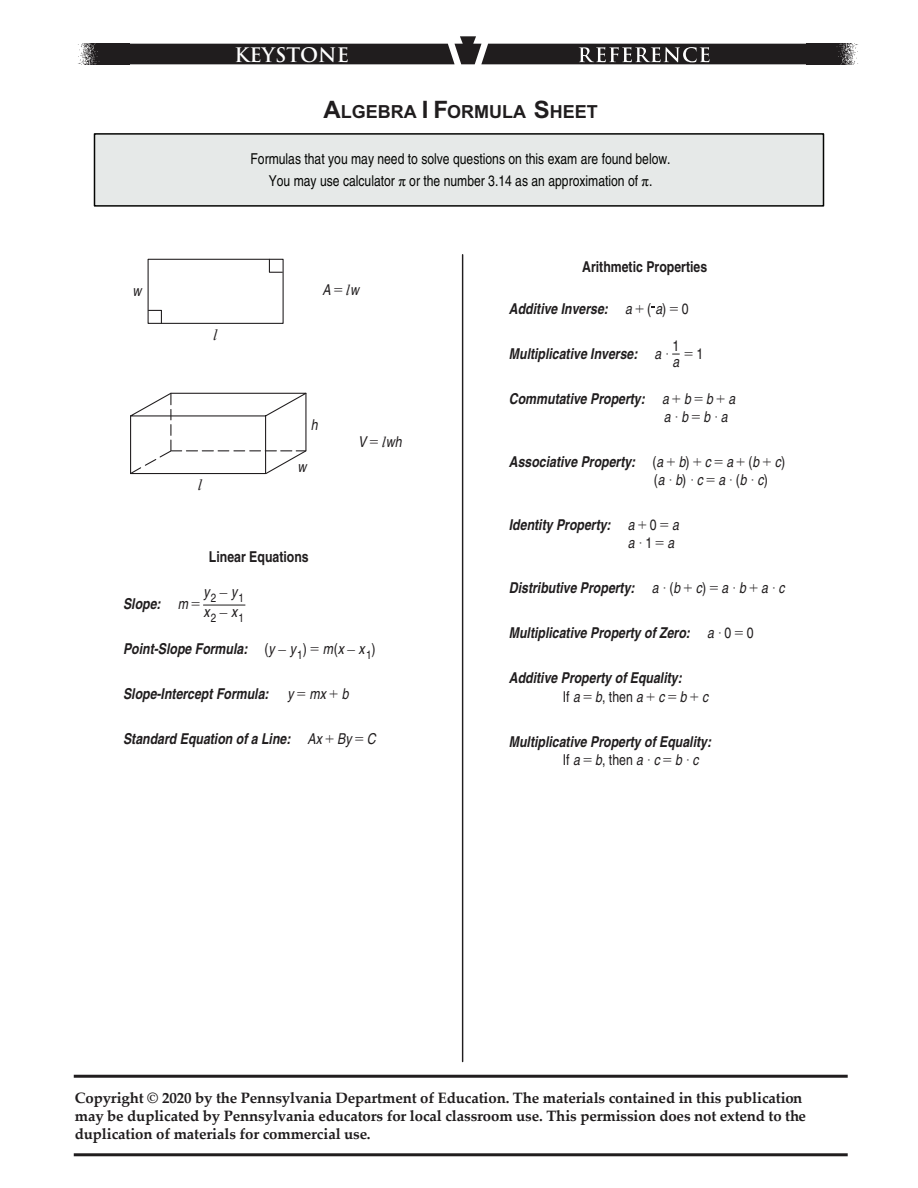
<style>
.page{position:relative;width:918px;height:1188px;background:#fff}
.page>*{position:absolute;margin:0;border:0;box-sizing:border-box;transform-origin:0 0}
.t1{font:700 19.5px "Trajan Pro";color:#fff}
.t2{font:700 18px "Arial MT Std";color:#201d1e}
.t3{font:italic 15.3px "Times New Roman";color:#201d1e}
.t4{font:italic 700 condensed 15px/18.1px "Helvetica";color:#201d1e}
.t5{font:700 15px/18px "Palatino Linotype";letter-spacing:-.01em;color:#201d1e}
.t6{font:condensed 15px/21.9px "Helvetica";color:#040503;text-align:center}
.t7{font:700 condensed 15px "Helvetica";color:#201d1e}
.t8{font:italic condensed 15px/19.6px "Helvetica";color:#201d1e}
.t9{font:condensed 15px "Helvetica";color:#201d1e}
.s1{font-size:24px}
.s2{font-family:"Times New Roman";font-stretch:normal}
.s3{font-family:"Times New Roman";font-style:normal;font-stretch:normal}
.s4{font-weight:400}
.s5{font-family:"Times New Roman";font-weight:400;font-style:normal;font-stretch:normal}
.s6{font-weight:400;font-style:normal}
</style>
<div class="page">
<hr style="left:462px;top:255px;width:1px;height:807px;background:#201d1e">
<div style="left:148px;top:259px;width:136px;height:65px;border:1px solid #201d1e"></div>
<svg style="left:147px;top:309px;width:16px;height:15px"></svg>
<svg style="left:268px;top:258px;width:15px;height:15px"></svg>
<hr style="left:203px;top:605px;width:42px;height:1px;background:#201d1e">
<img style="left:78px;top:44px;width:50px;height:20px">
<img style="left:808px;top:44px;width:50px;height:20px">
<svg style="left:128px;top:36px;width:680px;height:28px"></svg>
<hr style="left:74px;top:1153px;width:774px;height:3px;background:#201d1e">
<hr style="left:74px;top:1075px;width:774px;height:3px;background:#201d1e">
<svg style="left:130px;top:392px;width:177px;height:83px"></svg>
<div style="left:94px;top:134px;width:730px;height:72px;background:#e6e9e8"></div>
<div style="left:94px;top:133px;width:730px;height:74px;border:2px solid #040503"></div>
<h1 class="t1" style="left:235px;top:43px;width:116px">KEYSTONE</h1>
<p class="t2" style="left:323px;top:101px;width:276px"><span class="s1">A</span>LGEBRA <span class="s1">I F</span>ORMULA <span class="s1">S</span>HEET</p>
<p class="t6" style="left:251px;top:147px;width:422px">Formulas that you may need to solve questions on this exam are found below.<br>You may use calculator <span class="s2">π</span> or the number 3.14 as an approximation of <span class="s2">π</span>.</p>
<p class="t8" style="left:133px;top:281px;width:10px">w</p>
<p class="t3" style="left:213px;top:324px;width:6px">l</p>
<p class="t3" style="left:198px;top:475px;width:6px">l</p>
<p class="t8" style="left:322px;top:280px;width:38px">A<span class="s3">=</span><span class="s2">l</span>w</p>
<p class="t8" style="left:311px;top:415px;width:8px">h</p>
<p class="t8" style="left:298px;top:457px;width:10px">w</p>
<p class="t8" style="left:358px;top:432px;width:45px">V <span class="s3">=</span> <span class="s2">l</span>wh</p>
<p class="t7" style="left:209px;top:547px;width:101px">Linear Equations</p>
<p class="t8" style="left:203px;top:582px;width:42px">y<sub>2</sub> <span class="s3">–</span> y<sub>1 </sub>x<sub>2</sub> <span class="s3">–</span> x<sub>1</sub></p>
<p class="t4" style="left:123px;top:595px;width:78px">Slope: <span class="s4">m</span> <span class="s5">=</span></p>
<p class="t4" style="left:123px;top:640px;width:254px">Point-Slope Formula: <span class="s6">(</span><span class="s4">y</span> <span class="s5">–</span> <span class="s4">y</span> <sub>1</sub><span class="s6">)</span> <span class="s5">=</span> <span class="s4">m</span><span class="s6">(</span><span class="s4">x</span> <span class="s5">–</span> <span class="s4">x</span> <sub>1</sub><span class="s6">)</span></p>
<p class="t4" style="left:123px;top:685px;width:147px">Slope-Intercept Formula:</p>
<p class="t8" style="left:287px;top:684px;width:63px">y<span class="s3">=</span>mx<span class="s3">+</span>b</p>
<p class="t4" style="left:123px;top:730px;width:254px">Standard Equation of a Line: <span class="s4">Ax</span> <span class="s5">+</span> <span class="s4">By</span> <span class="s5">=</span> <span class="s4">C</span></p>
<p class="t7" style="left:582px;top:258px;width:127px">Arithmetic Properties</p>
<p class="t4" style="left:509px;top:299px;width:181px">Additive Inverse: <span class="s4">a</span> <span class="s5">+</span> <span class="s6">(</span> <span class="s4">a</span><span class="s6">)</span> <span class="s5">=</span> <span class="s6">0</span></p>
<p class="t4" style="left:509px;top:344px;width:196px">Multiplicative Inverse: <span class="s4">a</span> <span class="s5">· =</span> <span class="s6">1</span></p>
<p class="t4" style="left:664px;top:389px;width:73px;text-indent:-155px">Commutative Property: <span class="s4">a</span> <span class="s5">+</span> <span class="s4">b</span> <span class="s5">=</span> <span class="s4">b</span> <span class="s5">+</span> <span class="s4">a a</span><span class="s5">·</span><span class="s4">b</span><span class="s5">=</span><span class="s4">b</span><span class="s5">·</span><span class="s4">a</span></p>
<p class="t4" style="left:654px;top:453px;width:133px;text-indent:-145px">Associative Property: <span class="s6">(</span><span class="s4">a</span> <span class="s5">+</span> <span class="s4">b</span><span class="s6">)</span> <span class="s5">+</span> <span class="s4">c</span> <span class="s5">=</span> <span class="s4">a</span> <span class="s5">+</span> <span class="s6">(</span><span class="s4">b</span> <span class="s5">+</span> <span class="s4">c</span><span class="s6">) (</span><span class="s4">a</span> <span class="s5">·</span> <span class="s4">b</span><span class="s6">)</span> <span class="s5">·</span> <span class="s4">c</span> <span class="s5">=</span> <span class="s4">a</span> <span class="s5">·</span><span class="s6">(</span><span class="s4">b</span> <span class="s5">·</span> <span class="s4">c</span><span class="s6">)</span></p>
<p class="t4" style="left:628px;top:516px;width:53px;text-indent:-119px">Identity Property: <span class="s4">a</span> <span class="s5">+</span> <span class="s6">0</span> <span class="s5">=</span> <span class="s4">a a</span> <span class="s5">·</span><span class="s6">1</span><span class="s5">=</span> <span class="s4">a</span></p>
<p class="t4" style="left:509px;top:579px;width:277px">Distributive Property: <span class="s4">a</span> <span class="s5">·</span> <span class="s6">(</span><span class="s4">b</span> <span class="s5">+</span> <span class="s4">c</span><span class="s6">)</span> <span class="s5">=</span> <span class="s4">a</span> <span class="s5">·</span> <span class="s4">b</span> <span class="s5">+</span> <span class="s4">a</span> <span class="s5">·</span> <span class="s4">c</span></p>
<p class="t4" style="left:509px;top:624px;width:246px">Multiplicative Property of Zero: <span class="s4">a</span> <span class="s5">·</span> <span class="s6">0</span> <span class="s5">=</span> <span class="s6">0</span></p>
<p class="t4" style="left:563px;top:669px;width:147px;text-indent:-54px">Additive Property of Equality:<br><span class="s6">If</span> <span class="s4">a</span><span class="s5">=</span><span class="s4">b</span><span class="s6">, then</span> <span class="s4">a</span><span class="s5">+</span><span class="s4">c</span><span class="s5">=</span><span class="s4">b</span> <span class="s5">+</span><span class="s4">c</span></p>
<p class="t4" style="left:563px;top:732px;width:150px;text-indent:-54px">Multiplicative Property of Equality:<br><span class="s6">If</span> <span class="s4">a</span><span class="s5">=</span><span class="s4">b</span><span class="s6">, then</span> <span class="s4">a</span><span class="s5">·</span><span class="s4">c</span><span class="s5">=</span><span class="s4">b</span> <span class="s5">·</span><span class="s4">c</span></p>
<p class="t9" style="left:672px;top:337px;width:8px">1</p>
<p class="t8" style="left:673px;top:351px;width:8px">a</p>
<p class="t5" style="left:75px;top:1088px;width:733px">Copyright © 2020 by the Pennsylvania Department of Education. The materials contained in this publication may be duplicated by Pennsylvania educators for local classroom use. This permission does not extend to the duplication of materials for commercial use.</p>
</div>
